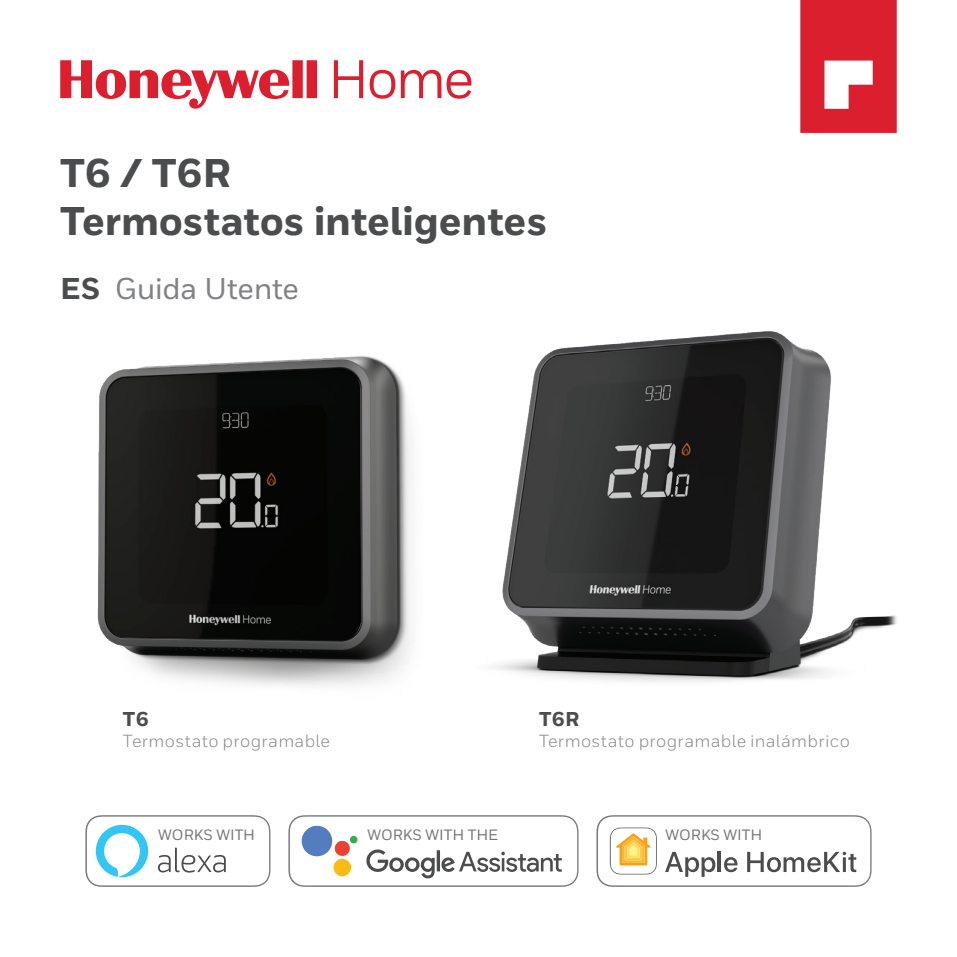
<style>
.page{position:relative;width:957px;height:957px;background:#fff}
.page>*{position:absolute;margin:0;border:0;box-sizing:border-box;transform-origin:0 0}
.t1{font:800 40px/48px "Honeywell Sans";letter-spacing:-.005em;color:#4b4c4d}
.t2{font:500 30px "Honeywell Sans";letter-spacing:-.015em;color:#808285}
.t3{font:800 20px "Honeywell Sans";color:#4b4c4d}
.t4{font:17.5px "Honeywell Sans";letter-spacing:.02em;color:#87898c}
.t5{font:500 15px "Honeywell Sans";color:#76787b}
.s1{font-weight:800;color:#4b4c4d}
</style>
<div class="page">
<svg style="left:60px;top:60px;width:411px;height:49px"></svg>
<svg style="left:800px;top:0;width:96px;height:133px;background:#e1404d"></svg>
<svg style="left:596px;top:815px;width:275px;height:72px"></svg>
<svg style="left:288px;top:815px;width:290px;height:72px"></svg>
<svg style="left:85px;top:815px;width:185px;height:72px"></svg>
<img style="left:491px;top:331px;width:406px;height:351px">
<img style="left:97px;top:356px;width:315px;height:330px">
<h1 class="t1" style="left:60px;top:150px;width:488px">T6 / T6R<br>Termostatos inteligentes</h1>
<h2 class="t2" style="left:60px;top:271px;width:240px"><span class="s1">ES</span> Guida Utente</h2>
<p class="t3" style="left:123px;top:707px;width:27px">T6</p>
<p class="t4" style="left:123px;top:731px;width:209px">Termostato programable</p>
<p class="t3" style="left:539px;top:707px;width:42px">T6R</p>
<p class="t4" style="left:539px;top:731px;width:312px">Termostato programable inalámbrico</p>
<p class="t5" style="left:158px;top:826px;width:98px">WORKS WITH</p>
<p class="t5" style="left:367px;top:825px;width:132px">WORKS WITH THE</p>
<p class="t5" style="left:665px;top:825px;width:98px">WORKS WITH</p>
</div>
